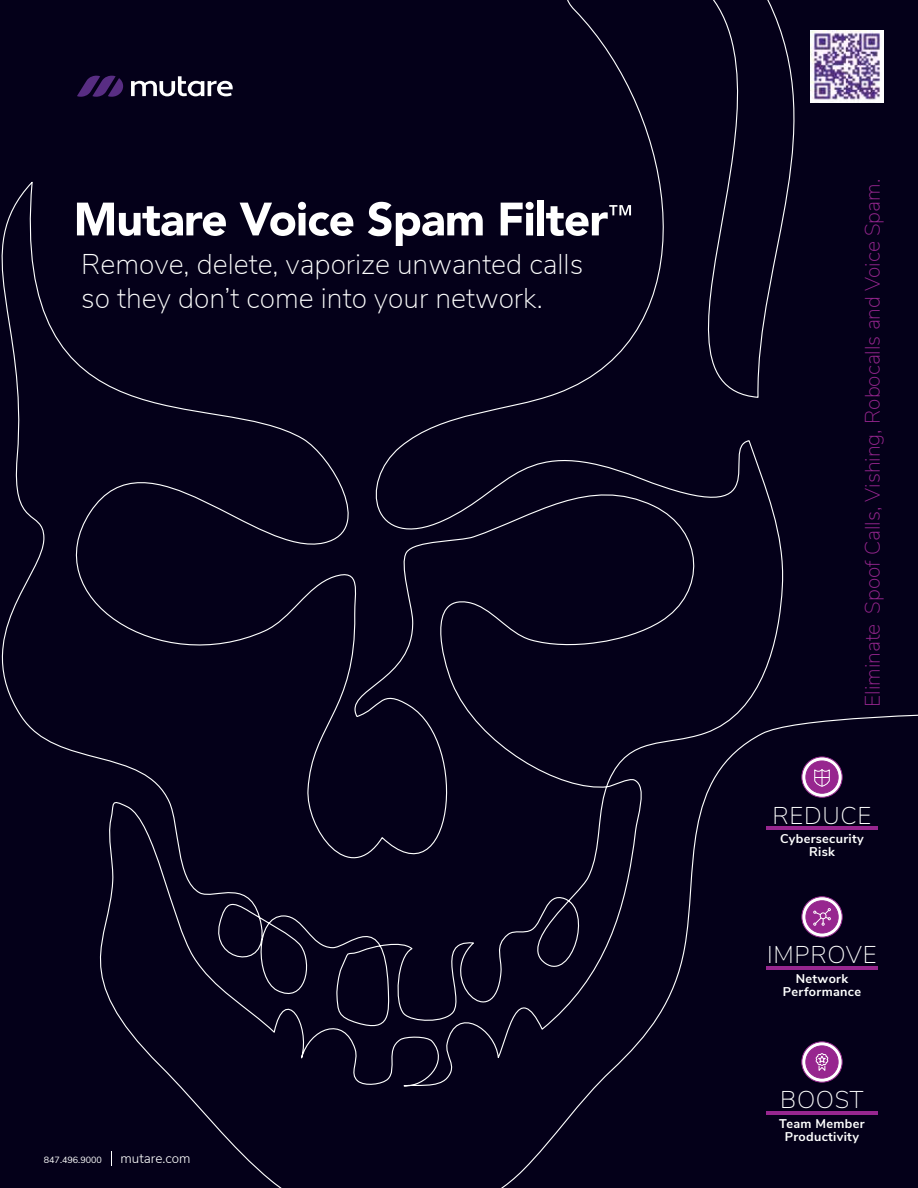
<style>
.page{position:relative;width:918px;height:1188px;background:#040019}
.page>*{position:absolute;margin:0;border:0;box-sizing:border-box;transform-origin:0 0}
.t1{font:200 28.5px/34.2px "Nunito Sans";color:#fff}
.t2{font:200 24.3px "Nunito Sans";letter-spacing:.025em;color:#fff}
.t3{font:200 21px "Nunito Sans";color:#97268f}
.t4{font:300 13.5px "Nunito Sans";color:#fff}
.t5{font:700 12.6px/12.6px "Nunito Sans";letter-spacing:.025em;color:#fff;text-align:center}
.t6{font:9px "Nunito Sans";color:#fff}
</style>
<div class="page">
<hr style="left:766px;top:1111px;width:112px;height:4px;background:#97268f">
<svg style="left:802px;top:1042px;width:40px;height:40px"></svg>
<div style="left:801px;top:1041px;width:42px;height:42px;border:1px solid #96288e;border-radius:50%"></div>
<div style="left:806px;top:1046px;width:32px;height:32px;background:#97268f;border-radius:50%"></div>
<div style="left:805px;top:1045px;width:33px;height:34px;border:1px solid #96288e;border-radius:50%"></div>
<svg style="left:815px;top:1053px;width:14px;height:18px"></svg>
<hr style="left:766px;top:966px;width:112px;height:4px;background:#97268f">
<svg style="left:802px;top:897px;width:40px;height:40px"></svg>
<div style="left:801px;top:896px;width:42px;height:41px;border:1px solid #96288e;border-radius:50%"></div>
<div style="left:806px;top:901px;width:32px;height:32px;background:#97268f;border-radius:50%"></div>
<div style="left:806px;top:900px;width:33px;height:33px;border:1px solid #96288e;border-radius:50%"></div>
<svg style="left:813px;top:908px;width:18px;height:18px"></svg>
<hr style="left:766px;top:826px;width:112px;height:4px;background:#97268f">
<svg style="left:802px;top:757px;width:40px;height:40px"></svg>
<div style="left:801px;top:757px;width:42px;height:41px;border:1px solid #96288e;border-radius:50%"></div>
<div style="left:806px;top:761px;width:32px;height:32px;background:#97268f;border-radius:50%"></div>
<div style="left:805px;top:761px;width:34px;height:33px;border:1px solid #96288e;border-radius:50%"></div>
<svg style="left:814px;top:769px;width:16px;height:18px"></svg>
<img style="left:811px;top:30px;width:72px;height:73px">
<p class="t1" style="left:81px;top:245px;width:503px">Remove, delete, vaporize unwanted calls so they don’t come into your network.</p>
<p class="t6" style="left:44px;top:1153px;width:60px">847.496.9000</p>
<p class="t4" style="left:121px;top:1148px;width:72px">mutare.com</p>
<p class="t3" style="left:857px;top:707px;width:530px;rotate:-90deg">Eliminate Spoof Calls, Vishing, Robocalls and Voice Spam.</p>
<p class="t2" style="left:773px;top:797px;width:100px">REDUCE</p>
<p class="t5" style="left:780px;top:832px;width:85px">Cybersecurity<br>Risk</p>
<p class="t2" style="left:767px;top:937px;width:111px">IMPROVE</p>
<p class="t5" style="left:783px;top:972px;width:80px">Network<br>Performance</p>
<p class="t2" style="left:780px;top:1082px;width:85px">BOOST</p>
<p class="t5" style="left:779px;top:1117px;width:87px">Team Member<br>Productivity</p>
</div>
